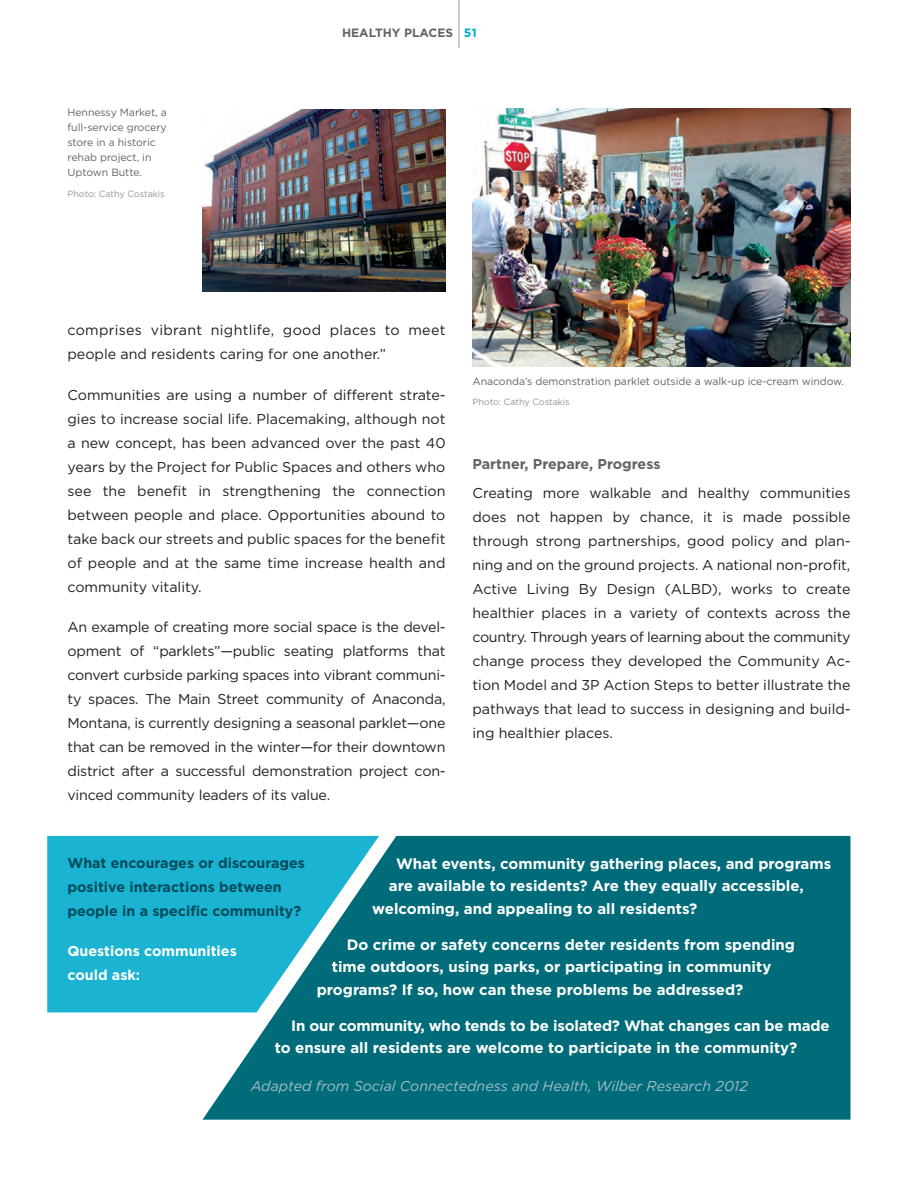
<style>
.page{position:relative;width:918px;height:1188px;background:#fff}
.page>*{position:absolute;margin:0;border:0;box-sizing:border-box;transform-origin:0 0}
._01_BOX_COPY_REV{font:700 15px/22.5px "Gotham";color:#fff}
._01_BODY_JUST{font:14.25px/24px "Gotham";color:#231f20;text-align:justify}
._05_CHART_HEAD_BOLD{font:700 14.25px/24px "Gotham";color:#004b59}
._01_BODY_JUST-2{font:italic 14.25px "Gotham";color:#a3bec8}
._05_CHART_HEAD_BOLD-2{font:700 14.25px/24px "Gotham";color:#fff}
._01_B_HEAD_GRAY{font:700 14.25px "Gotham";color:#636366}
.t1{font:700 12px "Gotham";color:#636366}
.t2{font:700 12px "Gotham";color:#00abcd}
._03_CAPTION{font:10.5px/15px "Gotham";letter-spacing:-.005em;color:#636366}
._03_PHOTO_CREDIT{font:9px "Gotham";letter-spacing:-.005em;color:#939598}
</style>
<div class="page">
<hr style="left:458px;top:0;width:2px;height:48px;background:#c7c8ca">
<img style="left:472px;top:108px;width:378px;height:258px">
<img style="left:202px;top:109px;width:244px;height:182px">
<div style="left:202px;top:836px;width:648px;height:284px;background:#006c7a"></div>
<svg style="left:47px;top:836px;width:332px;height:176px;background:#23adc9"></svg>
<p class="_03_CAPTION" style="left:68px;top:105px;width:101px">Hennessy Market, a full-service grocery store in a historic rehab project, in<br>Uptown Butte.</p>
<p class="_03_PHOTO_CREDIT" style="left:68px;top:188px;width:99px">Photo: Cathy Costakis</p>
<p class="t1" style="left:342px;top:25px;width:112px">HEALTHY PLACES</p>
<p class="t2" style="left:464px;top:25px;width:15px">51</p>
<p class="_01_BODY_JUST" style="left:68px;top:318px;width:380px">comprises vibrant nightlife, good places to meet people and residents caring for one another.”</p>
<p class="_01_BODY_JUST" style="left:68px;top:382px;width:380px">Communities are using a number of different strate&shy;gies to increase social life. Placemaking, although not a new concept, has been advanced over the past 40 years by the Project for Public Spaces and others who see the benefit in strengthening the connection between people and place. Opportunities abound to take back our streets and public spaces for the benefit of people and at the same time increase health and community vitality.</p>
<p class="_01_BODY_JUST" style="left:68px;top:615px;width:380px">An example of creating more social space is the devel&shy;opment of “parklets”—public seating platforms that convert curbside parking spaces into vibrant communi&shy;ty spaces. The Main Street community of Anaconda, Montana, is currently designing a seasonal parklet—one that can be removed in the winter—for their downtown district after a successful demonstration project con&shy;vinced community leaders of its value.</p>
<p class="_03_CAPTION" style="left:472px;top:374px;width:373px">Anaconda’s demonstration parklet outside a walk-up ice-cream window.</p>
<p class="_03_PHOTO_CREDIT" style="left:472px;top:397px;width:99px">Photo: Cathy Costakis</p>
<p class="_01_B_HEAD_GRAY" style="left:472px;top:455px;width:190px">Partner, Prepare, Progress</p>
<p class="_01_BODY_JUST" style="left:472px;top:481px;width:380px">Creating more walkable and healthy communities does not happen by chance, it is made possible through strong partnerships, good policy and plan&shy;ning and on the ground projects. A national non-profit, Active Living By Design (ALBD), works to create healthier places in a variety of contexts across the country. Through years of learning about the community change process they developed the Community Ac&shy;tion Model and 3P Action Steps to better illustrate the pathways that lead to success in designing and build&shy;ing healthier places.</p>
<p class="_05_CHART_HEAD_BOLD" style="left:68px;top:851px;width:239px">What encourages or discourages positive interactions between people in a specific community?</p>
<p class="_05_CHART_HEAD_BOLD-2" style="left:68px;top:939px;width:171px">Questions communities could ask:</p>
<p class="_01_BOX_COPY_REV" style="left:396px;top:852px;width:436px">What events, community gathering places, and programs</p>
<p class="_01_BOX_COPY_REV" style="left:389px;top:875px;width:417px">are available to residents? Are they equally accessible,</p>
<p class="_01_BOX_COPY_REV" style="left:372px;top:897px;width:326px">welcoming, and appealing to all residents?</p>
<p class="_01_BOX_COPY_REV" style="left:347px;top:933px;width:450px">Do crime or safety concerns deter residents from spending</p>
<p class="_01_BOX_COPY_REV" style="left:332px;top:956px;width:441px">time outdoors, using parks, or participating in community</p>
<p class="_01_BOX_COPY_REV" style="left:317px;top:978px;width:428px">programs? If so, how can these problems be addressed?</p>
<p class="_01_BOX_COPY_REV" style="left:275px;top:1014px;width:556px;text-indent:16px">In our community, who tends to be isolated? What changes can be made to ensure all residents are welcome to participate in the community?</p>
<p class="_01_BODY_JUST-2" style="left:251px;top:1077px;width:499px">Adapted from Social Connectedness and Health, Wilber Research 2012</p>
</div>
